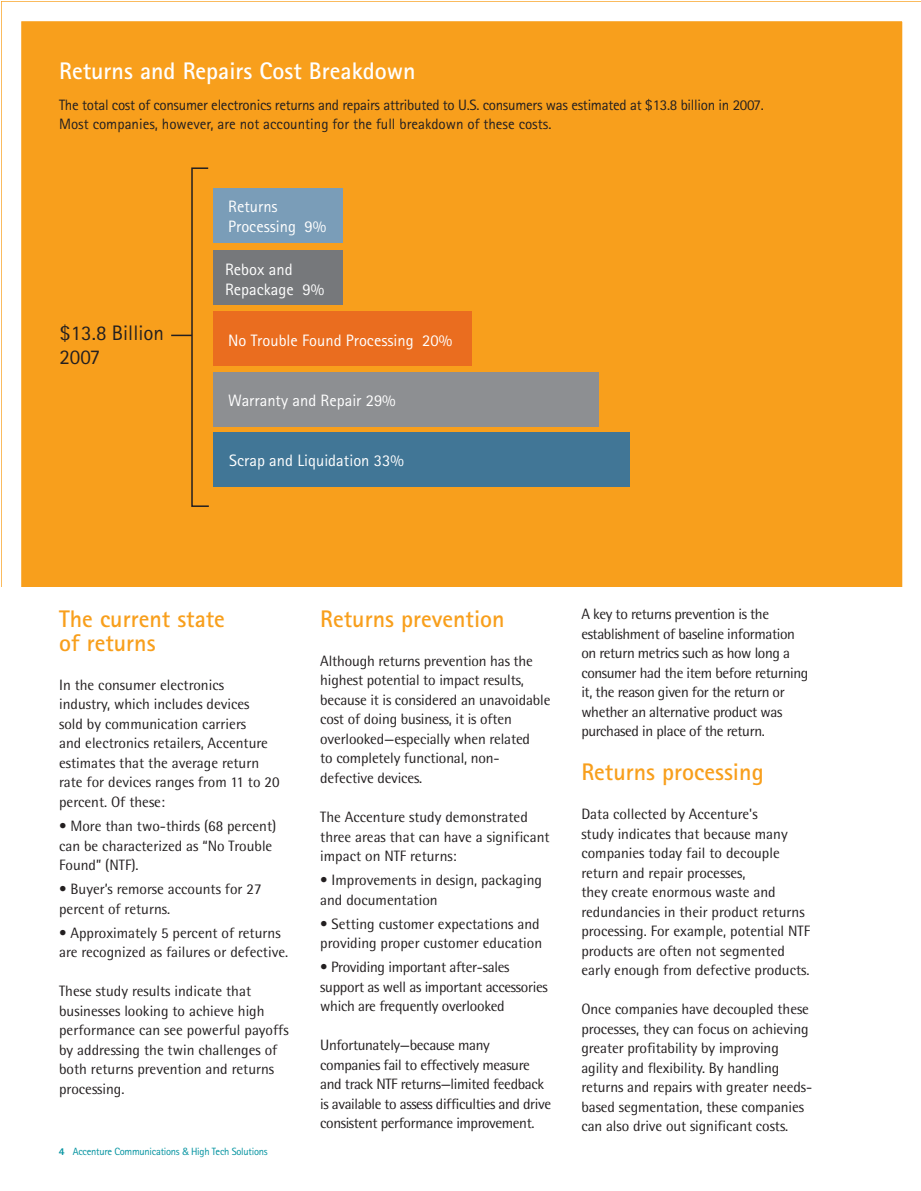
<style>
.page{position:relative;width:921px;height:1191px;background:#fff}
.page>*{position:absolute;margin:0;border:0;box-sizing:border-box;transform-origin:0 0}
.t1{font:700 24px/24px "Agfa Rotis Sans Serif";color:#f89f1c}
.t2{font:700 24px "Agfa Rotis Sans Serif";color:#fff}
.t3{font:21px/24px "Agfa Rotis Sans Serif";color:#231f20}
.t4{font:16.5px/19.5px "Agfa Rotis Sans Serif";color:#fff}
.t5{font:15px/19.5px "Agfa Rotis Semisans";letter-spacing:-.005em;color:#231f20}
.t6{font:15px/19.5px "Agfa Rotis Semisans";letter-spacing:-.025em;color:#231f20}
.t7{font:15px/19.5px "Agfa Rotis Sans Serif";letter-spacing:-.02em;color:#231f20}
.t8{font:10.5px "Agfa Rotis Sans Serif";letter-spacing:-.025em;color:#00929f}
</style>
<div class="page">
<div style="left:21px;top:21px;width:882px;height:566px;background:#f89f1c"></div>
<div style="left:213px;top:188px;width:130px;height:54px;background:#7a9db8"></div>
<div style="left:213px;top:432px;width:416px;height:54px;background:#417696"></div>
<div style="left:213px;top:373px;width:385px;height:54px;background:#8d8f92"></div>
<div style="left:213px;top:250px;width:129px;height:54px;background:#76787b"></div>
<svg style="left:190px;top:167px;width:20px;height:340px;background:#e6941c"></svg>
<hr style="left:171px;top:334px;width:21px;height:2px;background:#231f20">
<div style="left:213px;top:312px;width:258px;height:54px;background:#ea6d1f"></div>
<h1 class="t2" style="left:59px;top:56px;width:358px">Returns and Repairs Cost Breakdown</h1>
<p class="t7" style="left:59px;top:95px;width:706px">The total cost of consumer electronics returns and repairs attributed to U.S. consumers was estimated at $13.8 billion in 2007.<br>Most companies, however, are not accounting for the full breakdown of these costs.</p>
<p class="t4" style="left:228px;top:197px;width:100px">Returns<br>Processing 9%</p>
<h2 class="t3" style="left:59px;top:320px;width:106px">$13.8 Billion<br>2007</h2>
<p class="t4" style="left:225px;top:259px;width:100px">Rebox and<br>Repackage 9%</p>
<p class="t4" style="left:228px;top:331px;width:225px">No Trouble Found Processing 20%</p>
<p class="t4" style="left:228px;top:390px;width:169px">Warranty and Repair 29%</p>
<p class="t4" style="left:229px;top:450px;width:176px">Scrap and Liquidation 33%</p>
<h1 class="t1" style="left:59px;top:606px;width:167px">The current state of returns</h1>
<p class="t5" style="left:59px;top:674px;width:222px">In the consumer electronics<br>industry, which includes devices<br>sold by communication carriers<br>and electronics retailers, Accenture estimates that the average return rate for devices ranges from 11 to 20 percent. Of these:</p>
<p class="t5" style="left:59px;top:815px;width:219px">• More than two-thirds (68 percent) can be characterized as “No Trouble<br>Found” (NTF).</p>
<p class="t5" style="left:59px;top:878px;width:204px">• Buyer’s remorse accounts for 27 percent of returns.</p>
<p class="t5" style="left:59px;top:922px;width:230px">• Approximately 5 percent of returns are recognized as failures or defective.</p>
<p class="t5" style="left:59px;top:980px;width:231px">These study results indicate that businesses looking to achieve high performance can see powerful payoffs by addressing the twin challenges of both returns prevention and returns processing.</p>
<p class="t8" style="left:73px;top:1145px;width:196px">Accenture Communications &amp; High Tech Solutions</p>
<h1 class="t1" style="left:320px;top:606px;width:186px">Returns prevention</h1>
<p class="t5" style="left:320px;top:650px;width:232px">Although returns prevention has the highest potential to impact results, because it is considered an unavoidable cost of doing business, it is often overlooked—especially when related<br>to completely functional, non&shy;defective devices.</p>
<p class="t5" style="left:320px;top:806px;width:231px">The Accenture study demonstrated three areas that can have a significant impact on NTF returns:</p>
<p class="t5" style="left:320px;top:869px;width:223px">• Improvements in design, packaging and documentation</p>
<p class="t5" style="left:320px;top:913px;width:223px">• Setting customer expectations and providing proper customer education</p>
<p class="t5" style="left:320px;top:956px;width:229px">• Providing important after-sales support as well as important accessories which are frequently overlooked</p>
<p class="t6" style="left:320px;top:1034px;width:232px">Unfortunately—because many companies fail to effectively measure and track NTF returns—limited feedback is available to assess difficulties and drive consistent performance improvement.</p>
<p class="t6" style="left:581px;top:604px;width:228px">A key to returns prevention is the establishment of baseline information on return metrics such as how long a consumer had the item before returning it, the reason given for the return or whether an alternative product was purchased in place of the return.</p>
<h1 class="t1" style="left:581px;top:759px;width:184px">Returns processing</h1>
<p class="t5" style="left:581px;top:803px;width:230px">Data collected by Accenture's<br>study indicates that because many companies today fail to decouple return and repair processes,<br>they create enormous waste and redundancies in their product returns processing. For example, potential NTF products are often not segmented early enough from defective products.</p>
<p class="t5" style="left:581px;top:998px;width:232px">Once companies have decoupled these processes, they can focus on achieving greater profitability by improving agility and flexibility. By handling returns and repairs with greater needs&shy;based segmentation, these companies can also drive out significant costs.</p>
</div>
